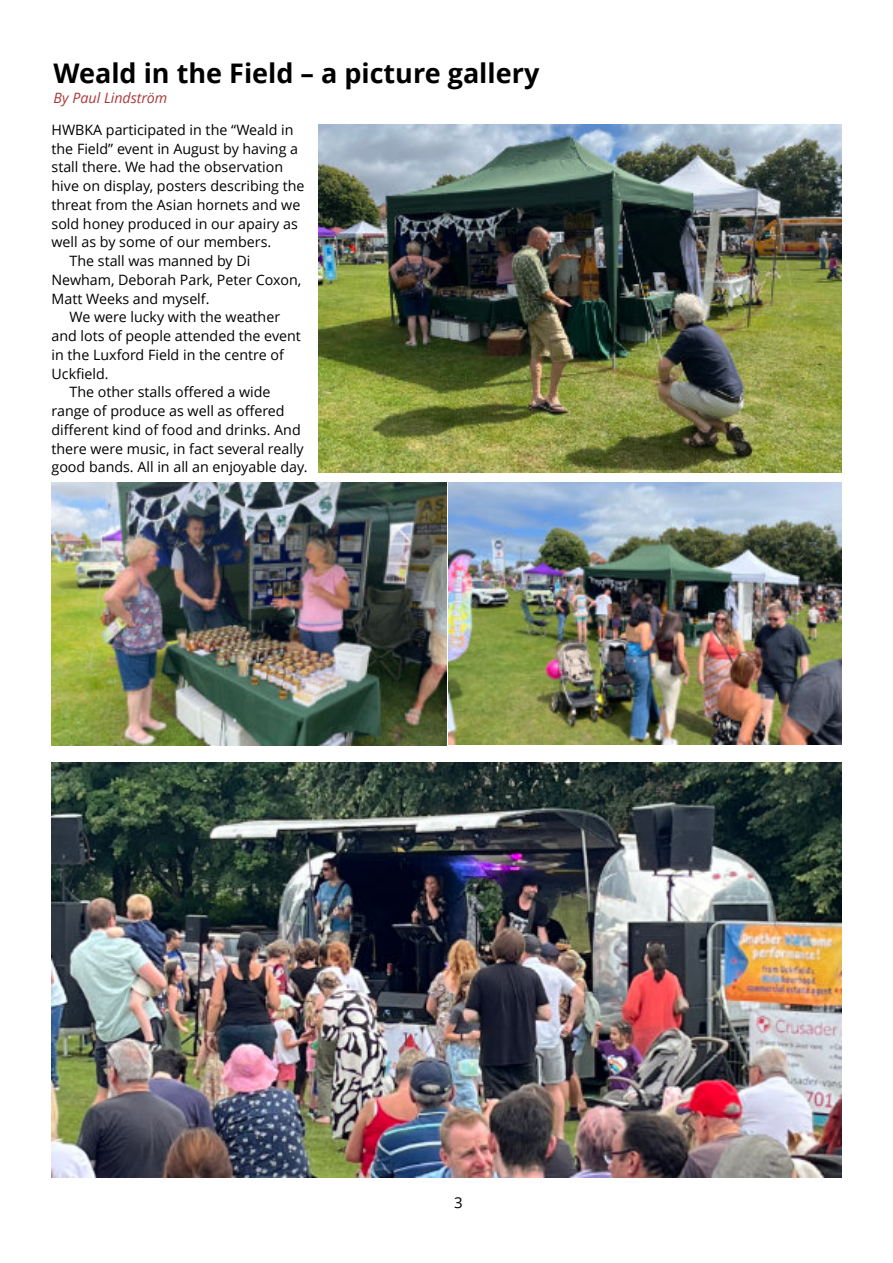
<style>
.page{position:relative;width:893px;height:1263px;background:#fff}
.page>*{position:absolute;margin:0;border:0;box-sizing:border-box;transform-origin:0 0}
.t1{font:700 27px "Open Sans";color:#000}
.t2{font:15px "Open Sans";color:#000}
.t3{font:14.25px "Open Sans";color:#000}
.t4{font:italic 14.25px "Open Sans";color:#aa3939}
</style>
<div class="page">
<img style="left:318px;top:124px;width:523px;height:349px">
<img style="left:52px;top:482px;width:394px;height:263px">
<img style="left:448px;top:483px;width:393px;height:262px">
<img style="left:52px;top:762px;width:789px;height:416px">
<h1 class="t1" style="left:54px;top:63px;width:487px">Weald in the Field – a picture gallery</h1>
<p class="t4" style="left:54px;top:92px;width:115px">By Paul Lindström</p>
<p class="t3" style="left:52px;top:124px;width:244px">HWBKA participated in the “Weald in</p>
<p class="t3" style="left:52px;top:143px;width:248px">the Field” event in August by having a</p>
<p class="t3" style="left:52px;top:161px;width:233px">stall there. We had the observation</p>
<p class="t3" style="left:52px;top:180px;width:255px">hive on display, posters describing the</p>
<p class="t3" style="left:52px;top:199px;width:250px">threat from the Asian hornets and we</p>
<p class="t3" style="left:52px;top:218px;width:248px">sold honey produced in our apairy as</p>
<p class="t3" style="left:52px;top:236px;width:221px">well as by some of our members.</p>
<p class="t3" style="left:70px;top:255px;width:182px">The stall was manned by Di</p>
<p class="t3" style="left:52px;top:274px;width:251px">Newham, Deborah Park, Peter Coxon,</p>
<p class="t3" style="left:52px;top:293px;width:159px">Matt Weeks and myself.</p>
<p class="t3" style="left:70px;top:311px;width:212px">We were lucky with the weather</p>
<p class="t3" style="left:52px;top:330px;width:251px">and lots of people attended the event</p>
<p class="t3" style="left:52px;top:349px;width:234px">in the Luxford Field in the centre of</p>
<p class="t3" style="left:52px;top:368px;width:59px">Uckfield.</p>
<p class="t3" style="left:70px;top:386px;width:202px">The other stalls offered a wide</p>
<p class="t3" style="left:52px;top:405px;width:235px">range of produce as well as offered</p>
<p class="t3" style="left:52px;top:424px;width:251px">different kind of food and drinks. And</p>
<p class="t3" style="left:52px;top:443px;width:254px">there were music, in fact several really</p>
<p class="t3" style="left:52px;top:461px;width:257px">good bands. All in all an enjoyable day.</p>
<p class="t2" style="left:454px;top:1197px;width:10px">3</p>
</div>
